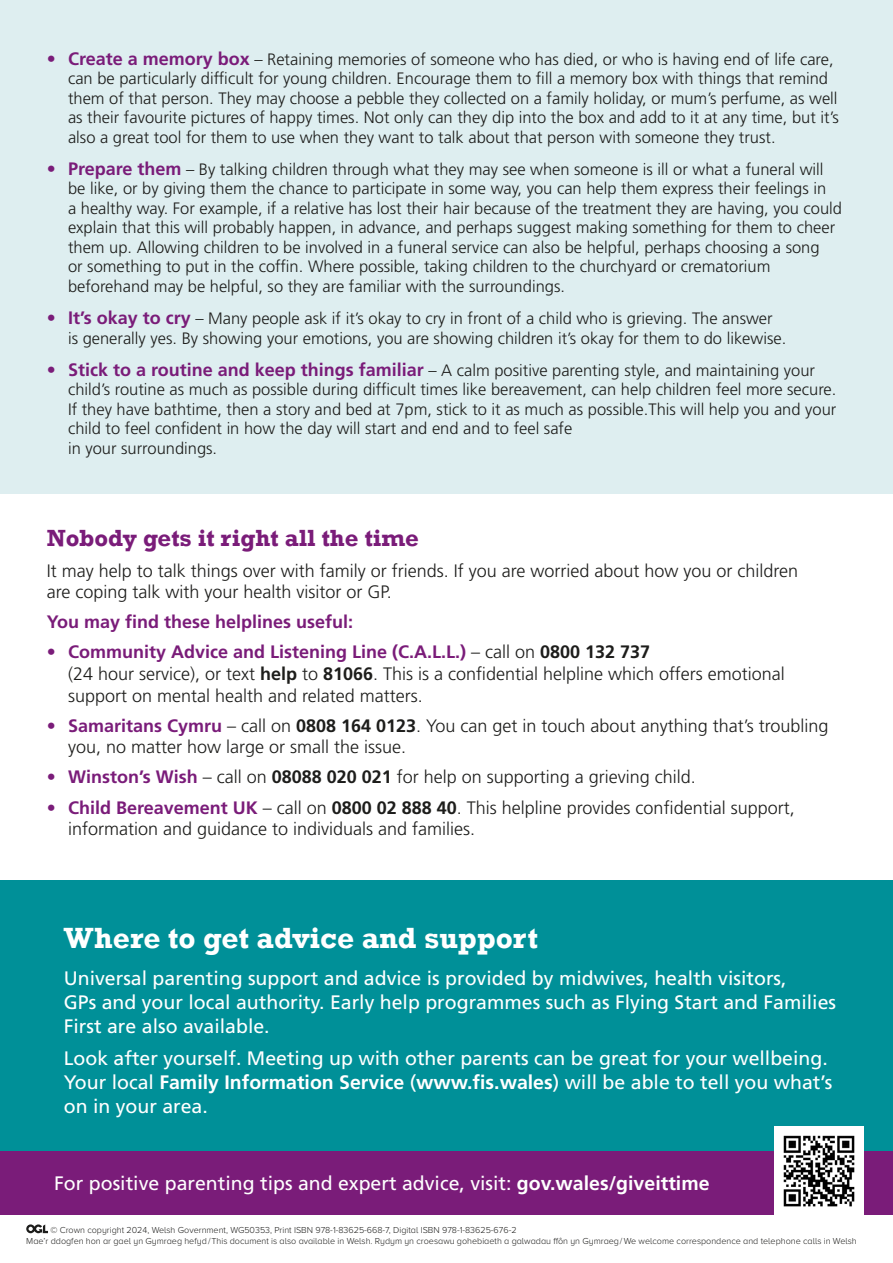
<style>
.page{position:relative;width:893px;height:1263px;background:#fff}
.page>*{position:absolute;margin:0;border:0;box-sizing:border-box;transform-origin:0 0}
.PH3_Heading{font:700 30px "Rockwell";color:#fff}
.p_16_pt_bold_text_-_H4{font:700 24px "Rockwell";color:#7a1c79}
.P_white_13_text{font:19.5px/24px "Frutiger LT Std";color:#fff}
.P_iwhite_12_text{font:19.5px/24px "Frutiger LT Std";color:#fff}
.P_intro_text{font:19.5px "Frutiger LT Std";color:#fff}
.bullets_less_space{font:300 18px/21.6px "Frutiger LT Std";color:#1d1d1b}
.Body_Text_-_p{font:300 18px/21.6px "Frutiger LT Std";color:#1d1d1b}
.Body_Text_-_p-2{font:700 18px "Frutiger LT Std";color:#7a1c79}
.bullets{font:300 16.5px/19.5px "Frutiger LT Std";color:#1d1d1b}
.bullets_15_spaces{font:300 16.5px/19.5px "Frutiger LT Std";color:#1d1d1b}
.p_new_credits{font:300 9px/10.8px "Proxima Nova";color:#1d1d1b}
.s1{font-weight:700;font-size:18px;color:#7a1c79}
.s2{font-weight:700;color:#7a1c79}
.s3{font-weight:700}
</style>
<div class="page">
<div style="left:0;top:0;width:893px;height:493px;background:#deeef0"></div>
<div style="left:0;top:880px;width:893px;height:274px;background:#009098"></div>
<div style="left:0;top:1151px;width:893px;height:64px;background:#7a1c79"></div>
<img style="left:775px;top:1126px;width:89px;height:89px">
<svg style="left:26px;top:1224px;width:22px;height:9px"></svg>
<p class="bullets" style="left:68px;top:49px;width:772px;text-indent:-21px"><span class="s1">• Create a memory box</span> – Retaining memories of someone who has died, or who is having end of life care, can be particularly difficult for young children. Encourage them to fill a memory box with things that remind them of that person. They may choose a pebble they collected on a family holiday, or mum’s perfume, as well as their favourite pictures of happy times. Not only can they dip into the box and add to it at any time, but it’s also a great tool for them to use when they want to talk about that person with someone they trust.</p>
<p class="bullets" style="left:68px;top:160px;width:776px;text-indent:-21px"><span class="s1">• Prepare them</span> – By talking children through what they may see when someone is ill or what a funeral will be like, or by giving them the chance to participate in some way, you can help them express their feelings in<br>a healthy way. For example, if a relative has lost their hair because of the treatment they are having, you could explain that this will probably happen, in advance, and perhaps suggest making something for them to cheer them up. Allowing children to be involved in a funeral service can also be helpful, perhaps choosing a song<br>or something to put in the coffin. Where possible, taking children to the churchyard or crematorium beforehand may be helpful, so they are familiar with the surroundings.</p>
<p class="bullets" style="left:68px;top:309px;width:720px;text-indent:-21px"><span class="s1">• It’s okay to cry</span> – Many people ask if it’s okay to cry in front of a child who is grieving. The answer is generally yes. By showing your emotions, you are showing children it’s okay for them to do likewise.</p>
<p class="bullets_15_spaces" style="left:68px;top:361px;width:770px;text-indent:-21px"><span class="s1">• Stick to a routine and keep things familiar</span> – A calm positive parenting style, and maintaining your child’s routine as much as possible during difficult times like bereavement, can help children feel more secure.<br>If they have bathtime, then a story and bed at 7pm, stick to it as much as possible.This will help you and your child to feel confident in how the day will start and end and to feel safe<br>in your surroundings.</p>
<p class="p_16_pt_bold_text_-_H4" style="left:47px;top:524px;width:374px">Nobody gets it right all the time</p>
<p class="Body_Text_-_p" style="left:47px;top:560px;width:753px">It may help to talk things over with family or friends. If you are worried about how you or children are coping talk with your health visitor or GP.</p>
<p class="Body_Text_-_p-2" style="left:47px;top:611px;width:308px">You may find these helplines useful:</p>
<p class="bullets_less_space" style="left:68px;top:642px;width:718px;text-indent:-21px"><span class="s2">• Community Advice and Listening Line (C.A.L.L.)</span> – call on <span class="s3">0800 132 737<br></span>(24 hour service), or text <span class="s3">help</span> to <span class="s3">81066</span>. This is a confidential helpline which offers emotional support on mental health and related matters.</p>
<p class="bullets_less_space" style="left:68px;top:715px;width:762px;text-indent:-21px"><span class="s2">• Samaritans Cymru</span> – call on <span class="s3">0808 164 0123</span>. You can get in touch about anything that’s troubling you, no matter how large or small the issue.</p>
<p class="bullets_less_space" style="left:47px;top:767px;width:651px"><span class="s2">• Winston’s Wish</span> – call on <span class="s3">08088 020 021</span> for help on supporting a grieving child.</p>
<p class="bullets_less_space" style="left:68px;top:797px;width:728px;text-indent:-21px"><span class="s2">• Child Bereavement UK</span> – call on <span class="s3">0800 02 888 40</span>. This helpline provides confidential support, information and guidance to individuals and families.</p>
<p class="PH3_Heading" style="left:64px;top:919px;width:476px">Where to get advice and support</p>
<p class="P_white_13_text" style="left:64px;top:966px;width:774px">Universal parenting support and advice is provided by midwives, health visitors,<br>GPs and your local authority. Early help programmes such as Flying Start and Families<br>First are also available.</p>
<p class="P_iwhite_12_text" style="left:64px;top:1046px;width:770px">Look after yourself. Meeting up with other parents can be great for your wellbeing.<br>Your local <span class="s3">Family Information Service</span> (<span class="s3">www.fis.wales</span>) will be able to tell you what’s on in your area.</p>
<p class="P_intro_text" style="left:54px;top:1172px;width:657px">For positive parenting tips and expert advice, visit: <span class="s3">gov.wales/giveittime</span></p>
<p class="p_new_credits" style="left:26px;top:1224px;width:832px;text-indent:24px">© Crown copyright 2024, Welsh Government, WG50353, Print ISBN 978-1-83625-668-7, Digital ISBN 978-1-83625-676-2<br>Mae’r ddogfen hon ar gael yn Gymraeg hefyd / This document is also available in Welsh. Rydym yn croesawu gohebiaeth a galwadau ffôn yn Gymraeg / We welcome correspondence and telephone calls in Welsh</p>
</div>
